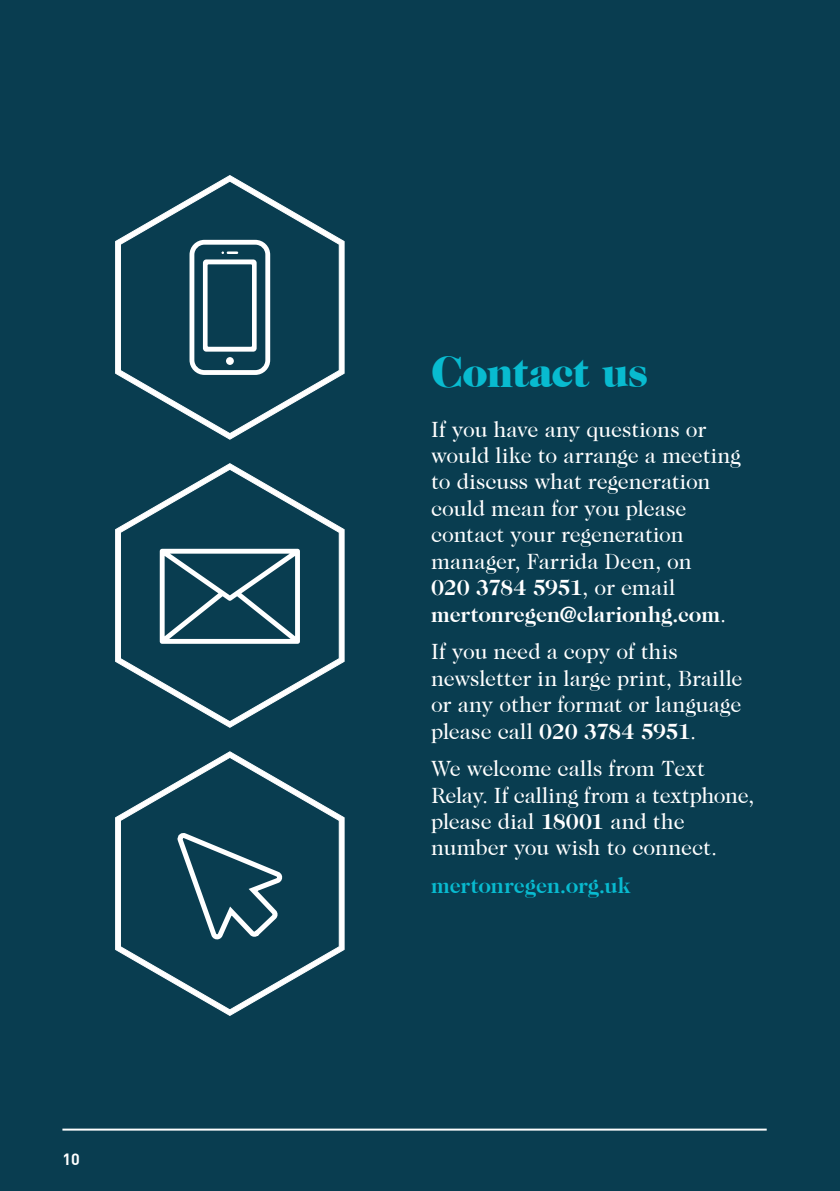
<style>
.page{position:relative;width:840px;height:1191px;background:#fff}
.page>*{position:absolute;margin:0;border:0;box-sizing:border-box;transform-origin:0 0}
.t1{font:900 44px "Caslon 224 Std";letter-spacing:-.02em;color:#08bbd0}
.t2{font:22px/26.4px "Caslon 224 Std";color:#fff}
.t3{font:700 22px "Caslon 224 Std";color:#08bbd0}
.t4{font:700 16px "DINOT";color:#fff}
.s1{font-weight:700}
</style>
<div class="page">
<div style="left:0;top:0;width:839px;height:1191px;background:#093d50"></div>
<svg style="left:115px;top:175px;width:230px;height:265px"></svg>
<svg style="left:115px;top:463px;width:230px;height:265px"></svg>
<svg style="left:115px;top:751px;width:230px;height:265px"></svg>
<svg style="left:160px;top:549px;width:140px;height:95px"></svg>
<svg style="left:174px;top:828px;width:111px;height:117px"></svg>
<svg style="left:189px;top:240px;width:81px;height:135px"></svg>
<hr style="left:62px;top:1128px;width:704px;height:2px;background:#fff">
<p class="t4" style="left:62px;top:1147px;width:19px">10</p>
<h1 class="t1" style="left:431px;top:346px;width:218px">Contact us</h1>
<p class="t2" style="left:431px;top:416px;width:311px">If you have any questions or would like to arrange a meeting to discuss what regeneration could mean for you please contact your regeneration manager, Farrida Deen, on<br><span class="s1">020 3784 5951</span>, or email <span class="s1">mertonregen@clarionhg.com</span>.</p>
<p class="t2" style="left:431px;top:638px;width:313px">If you need a copy of this newsletter in large print, Braille or any other format or language please call <span class="s1">020 3784 5951</span>.</p>
<p class="t2" style="left:431px;top:755px;width:324px">We welcome calls from Text<br>Relay. If calling from a textphone, please dial <span class="s1">18001</span> and the number you wish to connect.</p>
<p class="t3" style="left:431px;top:873px;width:201px">mertonregen.org.uk</p>
</div>
